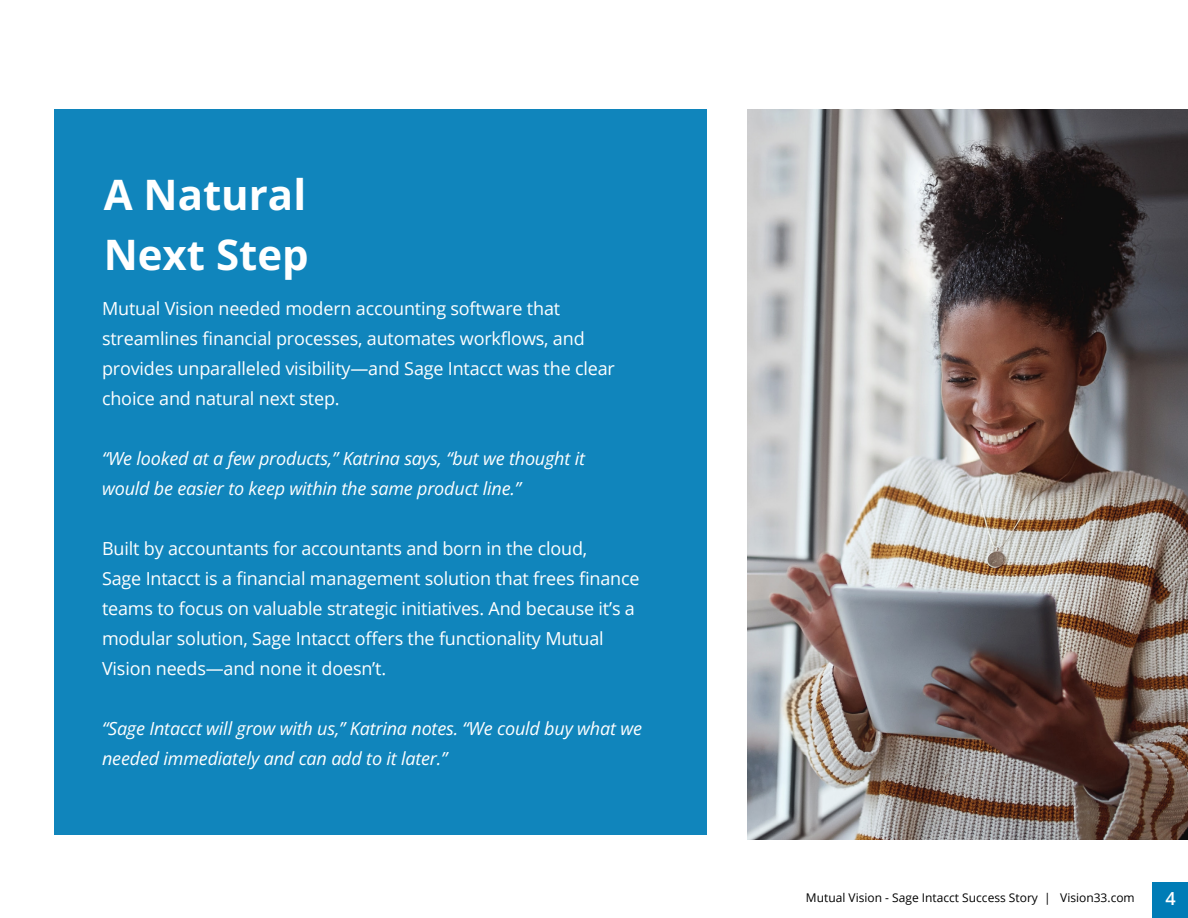
<style>
.page{position:relative;width:1188px;height:918px;background:#fff}
.page>*{position:absolute;margin:0;border:0;box-sizing:border-box;transform-origin:0 0}
.t1{font:700 42px/60px "Open Sans";color:#fff}
.t2{font:18px/30px "Open Sans";letter-spacing:-.01em;color:#fff}
.t3{font:italic 18px/30px "Open Sans";letter-spacing:-.01em;color:#fff}
.t4{font:600 18px "Open Sans";color:#fff}
.t5{font:12px "Open Sans";color:#000}
</style>
<div class="page">
<div style="left:1152px;top:882px;width:36px;height:36px;background:#007cb6"></div>
<div style="left:54px;top:109px;width:652px;height:726px;background:#1085bc"></div>
<img style="left:748px;top:109px;width:440px;height:730px">
<h1 class="t1" style="left:104px;top:164px;width:207px">A Natural<br>Next Step</h1>
<p class="t2" style="left:102px;top:293px;width:514px">Mutual Vision needed modern accounting software that streamlines financial processes, automates workflows, and provides unparalleled visibility—and Sage Intacct was the clear choice and natural next step.</p>
<p class="t3" style="left:102px;top:443px;width:485px">“We looked at a few products,” Katrina says, “but we thought it would be easier to keep within the same product line.”</p>
<p class="t2" style="left:102px;top:533px;width:539px">Built by accountants for accountants and born in the cloud,<br>Sage Intacct is a financial management solution that frees finance teams to focus on valuable strategic initiatives. And because it’s a modular solution, Sage Intacct offers the functionality Mutual Vision needs—and none it doesn’t.</p>
<p class="t3" style="left:102px;top:713px;width:542px">“Sage Intacct will grow with us,” Katrina notes. “We could buy what we needed immediately and can add to it later.”</p>
<p class="t5" style="left:806px;top:890px;width:330px">Mutual Vision - Sage Intacct Success Story | Vision33.com</p>
<p class="t4" style="left:1165px;top:886px;width:12px">4</p>
</div>
